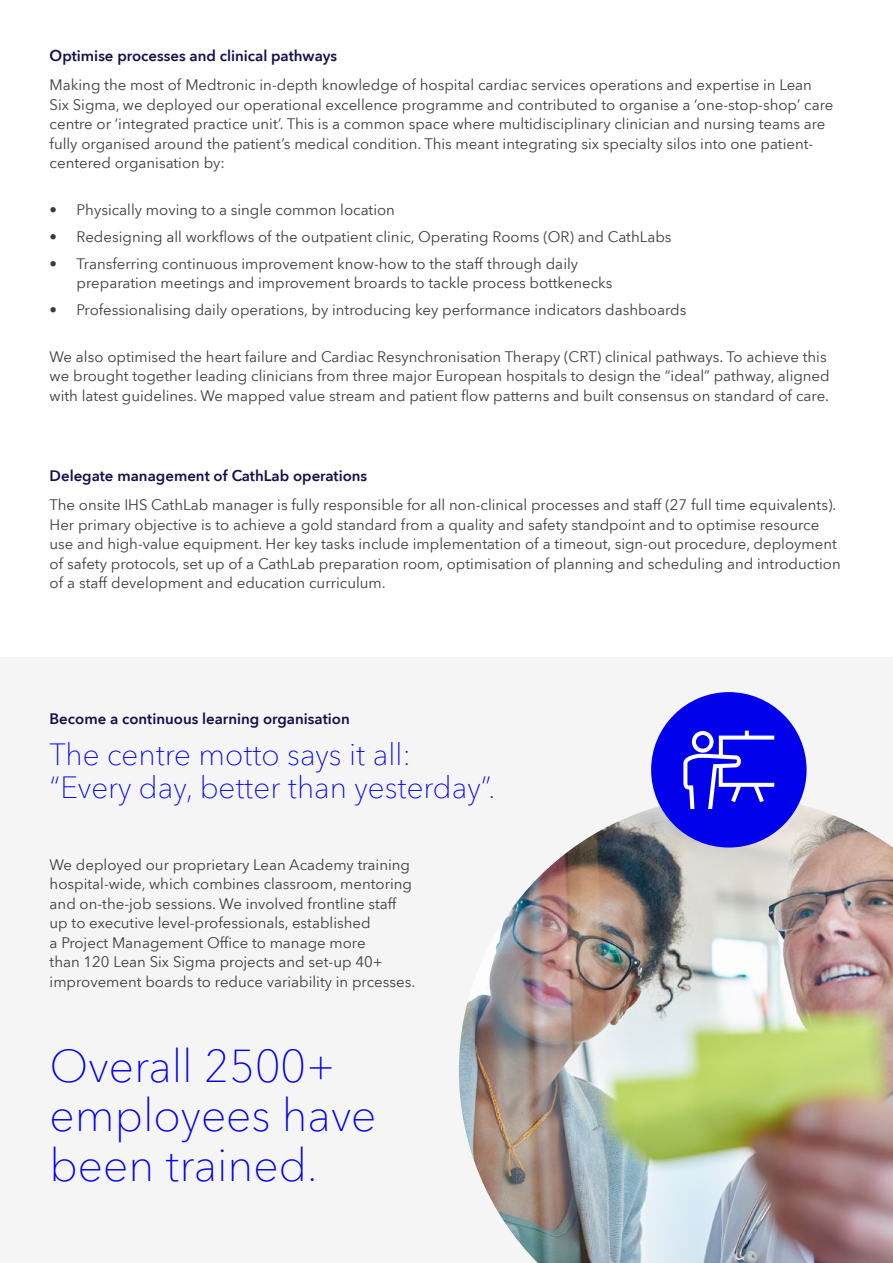
<style>
.page{position:relative;width:893px;height:1263px;background:#fff}
.page>*{position:absolute;margin:0;border:0;box-sizing:border-box;transform-origin:0 0}
.t1{font:100 45px/49.5px "Avenir Next World";color:#0101eb}
.t2{font:100 30px/33px "Avenir Next World";color:#0101eb}
.t3{font:15px/19.5px "Avenir Next World";color:#3c3c3c}
.t4{font:600 15px "Avenir Next World";color:#140f4b}
</style>
<div class="page">
<div style="left:0;top:657px;width:893px;height:606px;background:#f5f5f5"></div>
<img style="left:459px;top:796px;width:434px;height:467px">
<div style="left:651px;top:692px;width:156px;height:155px;background:#0101eb;border-radius:50%"></div>
<svg style="left:683px;top:731px;width:91px;height:78px"></svg>
<p class="t4" style="left:50px;top:47px;width:289px">Optimise processes and clinical pathways</p>
<p class="t3" style="left:50px;top:76px;width:785px">Making the most of Medtronic in-depth knowledge of hospital cardiac services operations and expertise in Lean Six Sigma, we deployed our operational excellence programme and contributed to organise a ‘one-stop-shop’ care centre or ‘integrated practice unit’. This is a common space where multidisciplinary clinician and nursing teams are fully organised around the patient’s medical condition. This meant integrating six specialty silos into one patient&shy;centered organisation by:</p>
<p class="t3" style="left:50px;top:200px;width:347px">• Physically moving to a single common location</p>
<p class="t3" style="left:50px;top:227px;width:623px">• Redesigning all workflows of the outpatient clinic, Operating Rooms (OR) and CathLabs</p>
<p class="t3" style="left:77px;top:254px;width:537px;text-indent:-27px">• Transferring continuous improvement know-how to the staff through daily preparation meetings and improvement broards to tackle process bottkenecks</p>
<p class="t3" style="left:50px;top:301px;width:638px">• Professionalising daily operations, by introducing key performance indicators dashboards</p>
<p class="t3" style="left:50px;top:347px;width:782px">We also optimised the heart failure and Cardiac Resynchronisation Therapy (CRT) clinical pathways. To achieve this we brought together leading clinicians from three major European hospitals to design the “ideal” pathway, aligned with latest guidelines. We mapped value stream and patient flow patterns and built consensus on standard of care.</p>
<p class="t4" style="left:50px;top:467px;width:319px">Delegate management of CathLab operations</p>
<p class="t3" style="left:50px;top:496px;width:793px">The onsite IHS CathLab manager is fully responsible for all non-clinical processes and staff (27 full time equivalents).<br>Her primary objective is to achieve a gold standard from a quality and safety standpoint and to optimise resource use and high-value equipment. Her key tasks include implementation of a timeout, sign-out procedure, deployment of safety protocols, set up of a CathLab preparation room, optimisation of planning and scheduling and introduction of a staff development and education curriculum.</p>
<p class="t4" style="left:50px;top:710px;width:302px">Become a continuous learning organisation</p>
<h2 class="t2" style="left:50px;top:738px;width:447px">The centre motto says it all: “Every day, better than yesterday”.</h2>
<p class="t3" style="left:50px;top:855px;width:367px">We deployed our proprietary Lean Academy training hospital-wide, which combines classroom, mentoring and on-the-job sessions. We involved frontline staff up to executive level-professionals, established<br>a Project Management Office to manage more<br>than 120 Lean Six Sigma projects and set-up 40+ improvement boards to reduce variability in prcesses.</p>
<h1 class="t1" style="left:50px;top:1041px;width:328px">Overall 2500+ employees have been trained.</h1>
</div>
